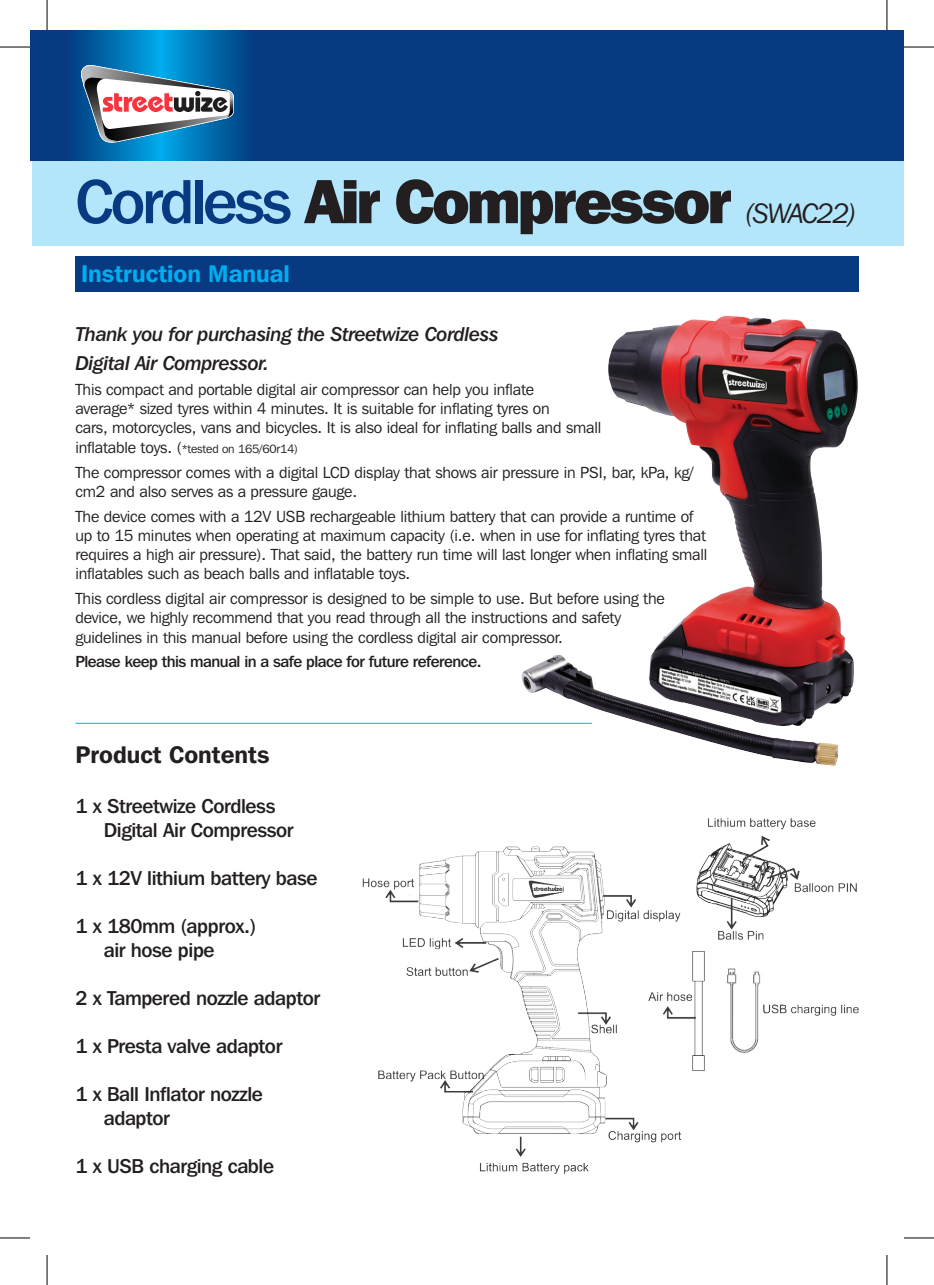
<style>
.page{position:relative;width:934px;height:1285px;background:#fff}
.page>*{position:absolute;margin:0;border:0;box-sizing:border-box;transform-origin:0 0}
.t1{font:800 62px "Franklin Gothic IT Cby BT";letter-spacing:-.05em;color:#231f20}
.t2{font:600 24px "Franklin Gothic IT Cby BT";color:#00aeef}
.t3{font:600 24px "Franklin Gothic IT Cby BT";color:#231f20}
.t4{font:500 20px/24px "Franklin Gothic IT Cby BT";letter-spacing:-.02em;color:#231f20}
.t5{font:20px/28.8px "Franklin Gothic IT Cby BT Med Ital";letter-spacing:-.02em;color:#231f20}
.t6{font:16px/19.2px "Franklin Gothic IT Cby BT";letter-spacing:-.01em;color:#231f20}
.t7{font:500 16px "Franklin Gothic IT Cby BT";letter-spacing:-.03em;color:#231f20}
.t8{font:12px "Franklin Gothic IT Cby BT";letter-spacing:-.01em;color:#231f20}
.s1{font-weight:500;color:#083a82}
.s2{font-weight:400;font-style:italic;font-size:28px}
.s3{font-size:16px}
</style>
<div class="page">
<div style="left:32px;top:156px;width:871px;height:89px;background:#b3e6fa"></div>
<div style="left:30px;top:30px;width:873px;height:130px;background:#083a82"></div>
<div style="left:75px;top:257px;width:783px;height:35px;background:#083a82"></div>
<img style="left:607px;top:319px;width:246px;height:408px">
<img style="left:362px;top:818px;width:497px;height:356px">
<hr style="left:75px;top:723px;width:516px;height:1px;background:#00aeef">
<svg style="left:76px;top:30px;width:170px;height:130px;background:#0072b4"></svg>
<svg style="left:80px;top:63px;width:166px;height:97px;background:#5788ab"></svg>
<hr style="left:0;top:47px;width:30px;height:1px;background:#000">
<hr style="left:903px;top:47px;width:30px;height:1px;background:#000">
<hr style="left:0;top:1237px;width:30px;height:1px;background:#000">
<hr style="left:903px;top:1237px;width:30px;height:1px;background:#000">
<hr style="left:47px;top:0;width:1px;height:30px;background:#000">
<hr style="left:47px;top:1255px;width:1px;height:30px;background:#000">
<hr style="left:886px;top:0;width:1px;height:30px;background:#000">
<hr style="left:886px;top:1255px;width:1px;height:30px;background:#000">
<p class="t1" style="left:75px;top:162px;width:782px"><span class="s1">Cordless</span> Air Compressor <span class="s2">(SWAC22)</span></p>
<p class="t2" style="left:81px;top:258px;width:210px">Instruction Manual</p>
<p class="t5" style="left:75px;top:320px;width:424px">Thank you for purchasing the Streetwize Cordless<br>Digital Air Compressor.</p>
<p class="t6" style="left:75px;top:379px;width:527px">This compact and portable digital air compressor can help you inflate<br>average* sized tyres within 4 minutes. It is suitable for inflating tyres on<br>cars, motorcycles, vans and bicycles. It is also ideal for inflating balls and small</p>
<p class="t8" style="left:75px;top:441px;width:224px"><span class="s3">inflatable toys. (</span>*tested on 165/60r14)</p>
<p class="t6" style="left:75px;top:462px;width:619px">The compressor comes with a digital LCD display that shows air pressure in PSI, bar, kPa, kg/ cm2 and also serves as a pressure gauge.</p>
<p class="t6" style="left:75px;top:506px;width:633px">The device comes with a 12V USB rechargeable lithium battery that can provide a runtime of up to 15 minutes when operating at maximum capacity (i.e. when in use for inflating tyres that requires a high air pressure). That said, the battery run time will last longer when inflating small inflatables such as beach balls and inflatable toys.</p>
<p class="t6" style="left:75px;top:588px;width:590px">This cordless digital air compressor is designed to be simple to use. But before using the device, we highly recommend that you read through all the instructions and safety guidelines in this manual before using the cordless digital air compressor.</p>
<p class="t7" style="left:75px;top:651px;width:407px">Please keep this manual in a safe place for future reference.</p>
<p class="t3" style="left:75px;top:739px;width:195px">Product Contents</p>
<p class="t4" style="left:104px;top:793px;width:191px;text-indent:-28px">1 x Streetwize Cordless<br>Digital Air Compressor</p>
<p class="t4" style="left:75px;top:865px;width:243px">1 x 12V lithium battery base</p>
<p class="t4" style="left:104px;top:913px;width:154px;text-indent:-28px">1 x 180mm (approx.) air hose pipe</p>
<p class="t4" style="left:75px;top:985px;width:246px">2 x Tampered nozzle adaptor</p>
<p class="t4" style="left:75px;top:1033px;width:208px">1 x Presta valve adaptor</p>
<p class="t4" style="left:104px;top:1081px;width:160px;text-indent:-28px">1 x Ball Inflator nozzle adaptor</p>
<p class="t4" style="left:75px;top:1153px;width:200px">1 x USB charging cable</p>
</div>
